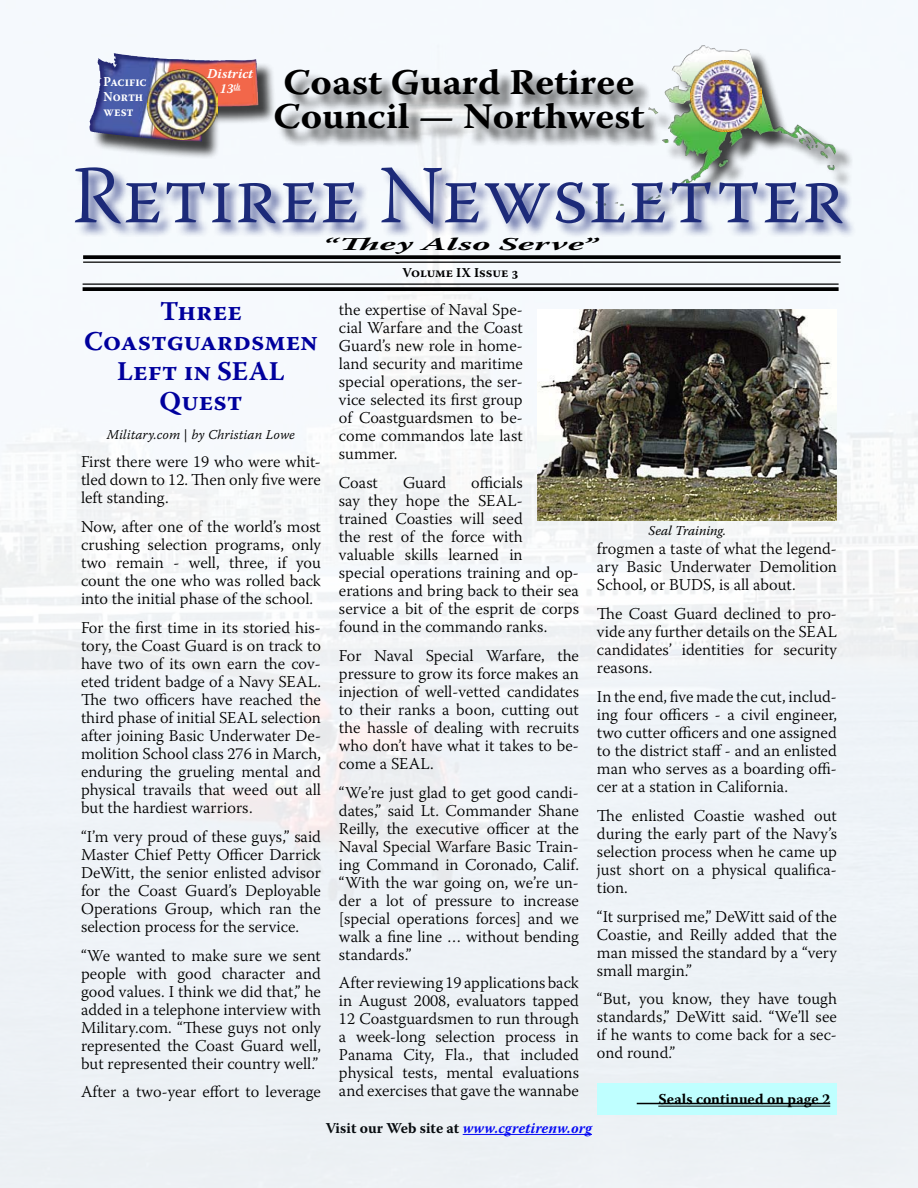
<style>
.page{position:relative;width:918px;height:1188px;background:#fff}
.page>*{position:absolute;margin:0;border:0;box-sizing:border-box;transform-origin:0 0}
.t1{font:300 82.5px "Warnock Pro";color:#1c2a79}
.t2{font:700 36px/34.5px "Warnock Pro";color:#000;scale:1.08 1}
.t3{font:700 27px/30px "Warnock Pro";color:#00009d;text-align:center}
.t4{font:italic 700 18px "Warnock Pro";letter-spacing:.01em;color:#000;scale:2 1}
.t5{font:300 16.5px/18px "Warnock Pro";color:#000;text-align:justify}
.t6{font:italic 700 15px "Warnock Pro";letter-spacing:.005em;color:#00f}
.t7{font:700 15px "Warnock Pro";color:#000}
.t8{font:13.5px "Warnock Pro Light It Capt";color:#000}
.t9{font:700 13.5px/15px "Warnock Pro";color:#fff;scale:.89 1}
.t10{font:700 13.5px "Warnock Pro";letter-spacing:-.005em;color:#000}
.t11{font:italic 13.5px "Warnock Pro";letter-spacing:-.01em;color:#000}
.t12{font:italic 700 13.5px/15px "Warnock Pro";letter-spacing:.005em;color:#fff;text-align:center}
.s1{font-style:normal;color:#000}
</style>
<div class="page">
<img style="left:0;top:0;width:918px;height:1188px">
<div style="left:92px;top:55px;width:184px;height:104px;background:#000;opacity:.75"></div>
<img style="left:89px;top:53px;width:73px;height:87px">
<div style="left:598px;top:47px;width:255px;height:177px;background:#000;opacity:.75"></div>
<img style="left:665px;top:46px;width:36px;height:110px">
<img style="left:691px;top:61px;width:71px;height:71px">
<div style="left:277px;top:71px;width:385px;height:76px;background:#000;opacity:.75"></div>
<svg style="left:83px;top:255px;width:758px;height:4px;background:#121212"></svg>
<hr style="left:83px;top:262px;width:758px;height:1px;background:#000">
<hr style="left:83px;top:283px;width:756px;height:2px;background:#000">
<svg style="left:83px;top:287px;width:756px;height:4px;background:#0f0f0f"></svg>
<div style="left:74px;top:167px;width:782px;height:71px;background:#1c2a79;opacity:.75"></div>
<img style="left:147px;top:70px;width:70px;height:70px">
<div style="left:597px;top:1083px;width:240px;height:31px;background:#bfffff"></div>
<hr style="left:637px;top:1103px;width:193px;height:1px;background:#000">
<hr style="left:658px;top:1106px;width:172px;height:1px;background:#000">
<img style="left:538px;top:309px;width:299px;height:211px">
<p class="t9" style="left:104px;top:73px;width:50px">Pacific<br>North west</p>
<p class="t12" style="left:207px;top:66px;width:47px">District<br>13<sup>th</sup></p>
<h2 class="t2" style="left:274px;top:64px;width:345px">Coast Guard Retiree<br>Council — Northwest</h2>
<h1 class="t1" style="left:72px;top:146px;width:775px">Retiree Newsletter</h1>
<p class="t4" style="left:322px;top:233px;width:139px">“They Also Serve”</p>
<p class="t10" style="left:403px;top:264px;width:118px">Volume IX Issue 3</p>
<h3 class="t3" style="left:84px;top:296px;width:235px">Three<br>Coastguardsmen<br>Left in SEAL<br>Quest</h3>
<p class="t8" style="left:107px;top:426px;width:190px">Military.com | by Christian Lowe</p>
<p class="t5" style="left:81px;top:453px;width:241px">First there were 19 who were whit&shy;tled down to 12. Then only five were left standing.</p>
<p class="t5" style="left:81px;top:518px;width:242px">Now, after one of the world’s most crushing selection programs, only two remain - well, three, if you count the one who was rolled back into the initial phase of the school.</p>
<p class="t5" style="left:81px;top:618px;width:242px">For the first time in its storied his&shy;tory, the Coast Guard is on track to have two of its own earn the cov&shy;eted trident badge of a Navy SEAL.<br>The two officers have reached the third phase of initial SEAL selection after joining Basic Underwater De&shy;molition School class 276 in March, enduring the grueling mental and physical travails that weed out all but the hardiest warriors.</p>
<p class="t5" style="left:81px;top:827px;width:242px">“I’m very proud of these guys,” said Master Chief Petty Officer Darrick DeWitt, the senior enlisted advisor for the Coast Guard’s Deployable Operations Group, which ran the selection process for the service.</p>
<p class="t5" style="left:81px;top:946px;width:242px">“We wanted to make sure we sent people with good character and good values. I think we did that,” he added in a telephone interview with Military.com. “These guys not only represented the Coast Guard well, but represented their country well.”</p>
<p class="t5" style="left:81px;top:1083px;width:241px">After a two-year effort to leverage</p>
<p class="t5" style="left:339px;top:300px;width:185px">the expertise of Naval Spe&shy;cial Warfare and the Coast Guard’s new role in home&shy;land security and maritime special operations, the ser&shy;vice selected its first group of Coastguardsmen to be&shy;come commandos late last summer.</p>
<p class="t5" style="left:339px;top:473px;width:41px">Coast</p>
<p class="t5" style="left:403px;top:473px;width:45px">Guard</p>
<p class="t5" style="left:339px;top:473px;width:242px;text-align:left;text-indent:132px">officials<br>say they hope the SEAL-<br>trained Coasties will seed<br>the rest of the force with valuable skills learned in<br>special operations training and op&shy;erations and bring back to their sea service a bit of the esprit de corps found in the commando ranks.</p>
<p class="t5" style="left:339px;top:646px;width:242px">For Naval Special Warfare, the pressure to grow its force makes an injection of well-vetted candidates to their ranks a boon, cutting out the hassle of dealing with recruits who don’t have what it takes to be&shy;come a SEAL.</p>
<p class="t5" style="left:339px;top:783px;width:242px">“We’re just glad to get good candi&shy;dates,” said Lt. Commander Shane Reilly, the executive officer at the Naval Special Warfare Basic Train&shy;ing Command in Coronado, Calif. “With the war going on, we’re un&shy;der a lot of pressure to increase [special operations forces] and we walk a fine line … without bending standards.”</p>
<p class="t5" style="left:339px;top:974px;width:242px">After reviewing 19 applications back in August 2008, evaluators tapped 12 Coastguardsmen to run through a week-long selection process in Panama City, Fla., that included physical tests, mental evaluations and exercises that gave the wannabe</p>
<p class="t11" style="left:649px;top:522px;width:79px">Seal Training.</p>
<p class="t5" style="left:597px;top:540px;width:242px">frogmen a taste of what the legend&shy;ary Basic Underwater Demolition School, or BUDS, is all about.</p>
<p class="t5" style="left:597px;top:605px;width:241px">The Coast Guard declined to pro&shy;vide any further details on the SEAL candidates’ identities for security reasons.</p>
<p class="t5" style="left:597px;top:687px;width:242px">In the end, five made the cut, includ&shy;ing four officers - a civil engineer, two cutter officers and one assigned to the district staff - and an enlisted man who serves as a boarding offi&shy;cer at a station in California.</p>
<p class="t5" style="left:597px;top:806px;width:241px">The enlisted Coastie washed out during the early part of the Navy’s selection process when he came up just short on a physical qualifica&shy;tion.</p>
<p class="t5" style="left:597px;top:907px;width:242px">“It surprised me,” DeWitt said of the Coastie, and Reilly added that the man missed the standard by a “very small margin.”</p>
<p class="t5" style="left:597px;top:990px;width:242px">“But, you know, they have tough standards,” DeWitt said. “We’ll see if he wants to come back for a sec&shy;ond round.”</p>
<p class="t7" style="left:658px;top:1090px;width:173px">Seals continued on page 2</p>
<p class="t6" style="left:326px;top:1119px;width:268px"><span class="s1">Visit our Web site at</span> www.cgretirenw.org</p>
</div>
